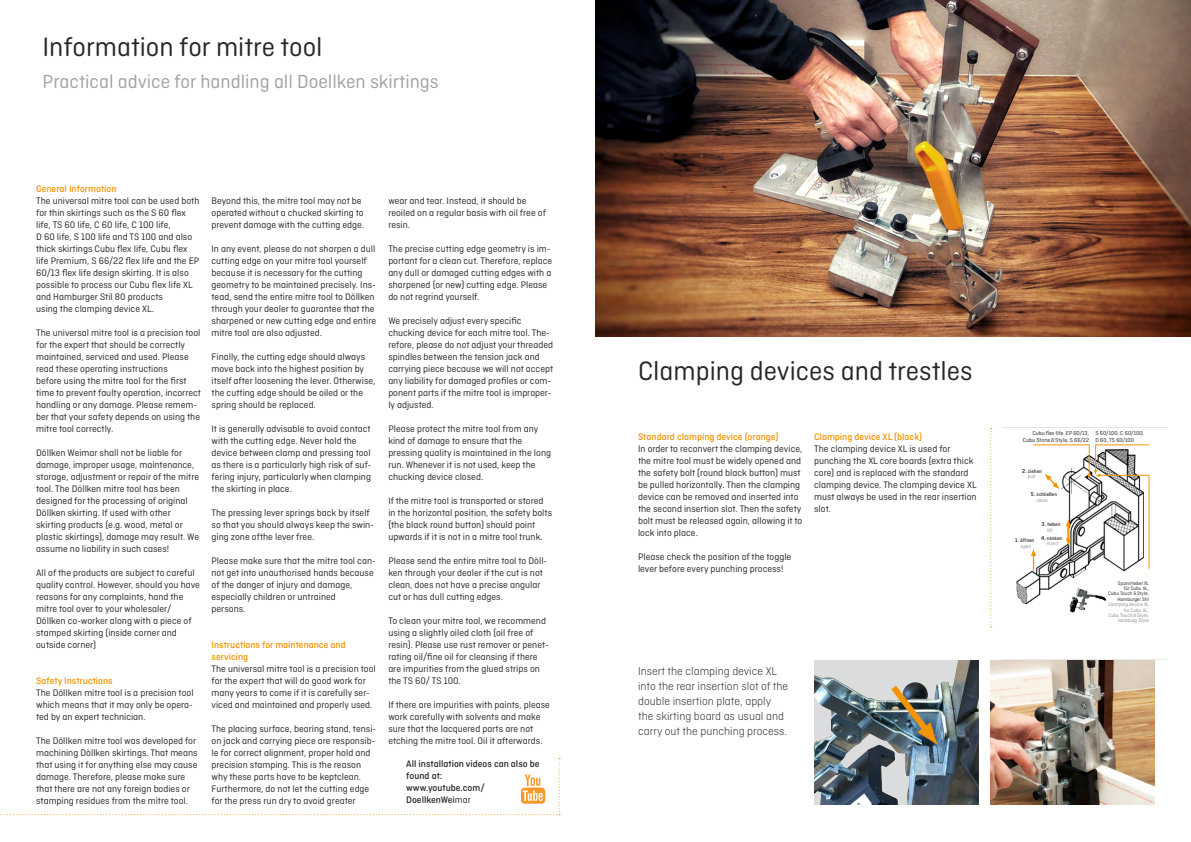
<style>
.page{position:relative;width:1191px;height:842px;background:#fff}
.page>*{position:absolute;margin:0;border:0;box-sizing:border-box;transform-origin:0 0}
.t1{font:28px "Ciutadella Rounded";color:#282829}
.t2{font:20px "Ciutadella Rounded";color:#a2a3a5}
.t3{font:300 12px/15px "Ciutadella Rounded";color:#282829}
.t4{font:10px/12px "Ciutadella Rounded";color:#282829}
.t5{font:500 10px/12px "Ciutadella Rounded";color:#f39400}
.t6{font:500 10px/12px "Ciutadella Rounded";color:#282829}
.t7{font:6px/6.6px "Ciutadella Rounded";color:#282829;text-align:right}
.t8{font:500 5.3px/5.5px "Ciutadella Rounded";color:#282829;text-align:center}
.t9{font:5.3px/5.4px "Ciutadella Rounded";color:#8d8e90;text-align:right}
.t10{font:5.3px/5.4px "Ciutadella Rounded";color:#282829;text-align:right}
.s1{font-weight:400}
.s2{font-size:6px}
.s3{font-weight:400;color:#8d8e90}
</style>
<div class="page">
<svg style="left:0;top:758px;width:560px;height:57px"></svg>
<img style="left:595px;top:0;width:596px;height:336px">
<svg style="left:1003px;top:444px;width:164px;height:216px"></svg>
<img style="left:814px;top:660px;width:165px;height:144px">
<img style="left:885px;top:679px;width:53px;height:66px">
<img style="left:990px;top:660px;width:165px;height:144px">
<svg style="left:990px;top:428px;width:1px;height:199px"></svg>
<h1 class="t1" style="left:43px;top:31px;width:281px">Information for mitre tool</h1>
<h2 class="t2" style="left:43px;top:70px;width:398px">Practical advice for handling all Doellken skirtings</h2>
<p class="t5" style="left:36px;top:183px;width:82px">General Information</p>
<p class="t4" style="left:36px;top:195px;width:165px">The universal mitre tool can be used both for thin skirtings such as the S 60 flex life, TS 60 life, C 60 life, C 100 life,<br>D 60 life, S 100 life and TS 100 and also thick skirtings Cubu flex life, Cubu flex life Premium, S 66/22 flex life and the EP 60/13 flex life design skirting. It is also possible to process our Cubu flex life XL and Hamburger Stil 80 products<br>using the clamping device XL.</p>
<p class="t4" style="left:36px;top:327px;width:166px">The universal mitre tool is a precision tool for the expert that should be correctly maintained, serviced and used. Please read these operating instructions<br>before using the mitre tool for the first time to prevent faulty operation, incorrect handling or any damage. Please remem&shy;ber that your safety depends on using the mitre tool correctly.</p>
<p class="t4" style="left:36px;top:447px;width:165px">Döllken Weimar shall not be liable for damage, improper usage, maintenance, storage, adjustment or repair of the mitre tool. The Döllken mitre tool has been designed for the processing of original Döllken skirting. If used with other skirting products (e.g. wood, metal or plastic skirtings), damage may result. We assume no liability in such cases!</p>
<p class="t4" style="left:36px;top:567px;width:165px">All of the products are subject to careful quality control. However, should you have reasons for any complaints, hand the mitre tool over to your wholesaler/ Döllken co-worker along with a piece of stamped skirting (inside corner and outside corner)</p>
<p class="t5" style="left:36px;top:675px;width:78px">Safety Instructions</p>
<p class="t4" style="left:36px;top:687px;width:159px;text-align:justify">The Döllken mitre tool is a precision tool which means that it may only be opera&shy;ted by an expert technician.</p>
<p class="t4" style="left:36px;top:735px;width:163px">The Döllken mitre tool was developed for machining Döllken skirtings. That means that using it for anything else may cause damage. Therefore, please make sure that there are not any foreign bodies or stamping residues from the mitre tool.</p>
<p class="t4" style="left:211px;top:195px;width:154px">Beyond this, the mitre tool may not be operated without a chucked skirting to prevent damage with the cutting edge.</p>
<p class="t4" style="left:211px;top:243px;width:166px">In any event, please do not sharpen a dull cutting edge on your mitre tool yourself because it is necessary for the cutting geometry to be maintained precisely. Ins&shy;tead, send the entire mitre tool to Döllken through your dealer to guarantee that the sharpened or new cutting edge and entire mitre tool are also adjusted.</p>
<p class="t4" style="left:211px;top:351px;width:165px">Finally, the cutting edge should always move back into the highest position by itself after loosening the lever. Otherwise, the cutting edge should be oiled or the spring should be replaced.</p>
<p class="t4" style="left:211px;top:423px;width:161px">It is generally advisable to avoid contact with the cutting edge. Never hold the device between clamp and pressing tool as there is a particularly high risk of suf&shy;fering injury, particularly when clamping the skirting in place.</p>
<p class="t4" style="left:211px;top:507px;width:164px">The pressing lever springs back by itself so that you should always keep the swin&shy;ging zone ofthe lever free.</p>
<p class="t4" style="left:211px;top:555px;width:166px">Please make sure that the mitre tool can&shy;not get into unauthorised hands because of the danger of injury and damage, especially children or untrained<br>persons.</p>
<p class="t5" style="left:211px;top:639px;width:136px">Instructions for maintenance and servicing</p>
<p class="t4" style="left:211px;top:663px;width:166px">The universal mitre tool is a precision tool for the expert that will do good work for many years to come if it is carefully ser&shy;viced and maintained and properly used.</p>
<p class="t4" style="left:211px;top:723px;width:166px">The placing surface, bearing stand, tensi&shy;on jack and carrying piece are responsib&shy;le for correct alignment, proper hold and precision stamping. This is the reason why these parts have to be keptclean.<br>Furthermore, do not let the cutting edge for the press run dry to avoid greater</p>
<p class="t4" style="left:388px;top:195px;width:159px">wear and tear. Instead, it should be reoiled on a regular basis with oil free of resin.</p>
<p class="t4" style="left:388px;top:243px;width:165px">The precise cutting edge geometry is im&shy;portant for a clean cut. Therefore, replace any dull or damaged cutting edges with a sharpened (or new) cutting edge. Please do not regrind yourself.</p>
<p class="t4" style="left:388px;top:315px;width:166px">We precisely adjust every specific chucking device for each mitre tool. The&shy;refore, please do not adjust your threaded spindles between the tension jack and carrying piece because we will not accept any liability for damaged profiles or com&shy;ponent parts if the mitre tool is improper&shy;ly adjusted.</p>
<p class="t4" style="left:388px;top:423px;width:164px">Please protect the mitre tool from any kind of damage to ensure that the pressing quality is maintained in the long run. Whenever it is not used, keep the chucking device closed.</p>
<p class="t4" style="left:388px;top:495px;width:165px">If the mitre tool is transported or stored in the horizontal position, the safety bolts (the black round button) should point upwards if it is not in a mitre tool trunk.</p>
<p class="t4" style="left:388px;top:555px;width:160px">Please send the entire mitre tool to Döll&shy;ken through your dealer if the cut is not clean, does not have a precise angular cut or has dull cutting edges.</p>
<p class="t4" style="left:388px;top:615px;width:162px">To clean your mitre tool, we recommend using a slightly oiled cloth (oil free of resin). Please use rust remover or penet&shy;rating oil/fine oil for cleansing if there are impurities from the glued strips on the TS 60/ TS 100.</p>
<p class="t4" style="left:388px;top:699px;width:163px">If there are impurities with paints, please work carefully with solvents and make sure that the lacquered parts are not etching the mitre tool. Oil it afterwards.</p>
<p class="t6" style="left:406px;top:758px;width:135px">All installation videos can also be found at:<br>www.youtube.com/<br>DoellkenWei<span class="s1">mar</span></p>
<h1 class="t1" style="left:638px;top:356px;width:336px">Clamping devices and trestles</h1>
<p class="t5" style="left:638px;top:430px;width:142px">Standard clamping device (orange)</p>
<p class="t4" style="left:638px;top:442px;width:166px">In order to reconvert the clamping device, the mitre tool must be widely opened and the safety bolt (round black button) must be pulled horizontally. Then the clamping device can be removed and inserted into the second insertion slot. Then the safety bolt must be released again, allowing it to lock into place.</p>
<p class="t4" style="left:638px;top:550px;width:155px">Please check the position of the toggle lever before every punching process!</p>
<p class="t5" style="left:814px;top:430px;width:109px">Clamping device XL (black)</p>
<p class="t4" style="left:814px;top:442px;width:164px">The clamping device XL is used for punching the XL core boards (extra thick core) and is replaced with the standard clamping device. The clamping device XL must always be used in the rear insertion slot.</p>
<p class="t3" style="left:638px;top:664px;width:152px">Insert the clamping device XL into the rear insertion slot of the double insertion plate, apply the skirting board as usual and carry out the punching process.</p>
<p class="t7" style="left:1022px;top:430px;width:68px">Cubu flex life, EP 60/13,<br>Cubu Stone &amp; Style, S 66/22</p>
<p class="t7" style="left:1095px;top:430px;width:50px;text-align:left">S 60/100, C 60/100,<br>D 60, TS 60/100</p>
<p class="t8" style="left:1022px;top:468px;width:21px"><span class="s2">2.</span> ziehen <span class="s3">pull</span></p>
<p class="t8" style="left:1036px;top:492px;width:22px;text-align:left;text-indent:-6px"><span class="s2">5.</span> schließen <span class="s3">close</span></p>
<p class="t8" style="left:1041px;top:521px;width:20px;line-height:5.9px"><span class="s2">3.</span> heben <span class="s3">lift</span></p>
<p class="t8" style="left:1041px;top:535px;width:23px"><span class="s2">4.</span> senken <span class="s3">insert</span></p>
<p class="t8" style="left:1015px;top:538px;width:21px"><span class="s2">1.</span> öffnen <span class="s3">open</span></p>
<p class="t10" style="left:1108px;top:580px;width:42px">Spannhebel XL<br>für Cubu XL,<br>Cubu Touch&amp;Style,<br>Hamburger Stil</p>
<p class="t9" style="left:1108px;top:602px;width:42px">clamping device XL for Cubu XL,<br>Cubu Touch &amp; Style,<br>Hamburg Style</p>
</div>
